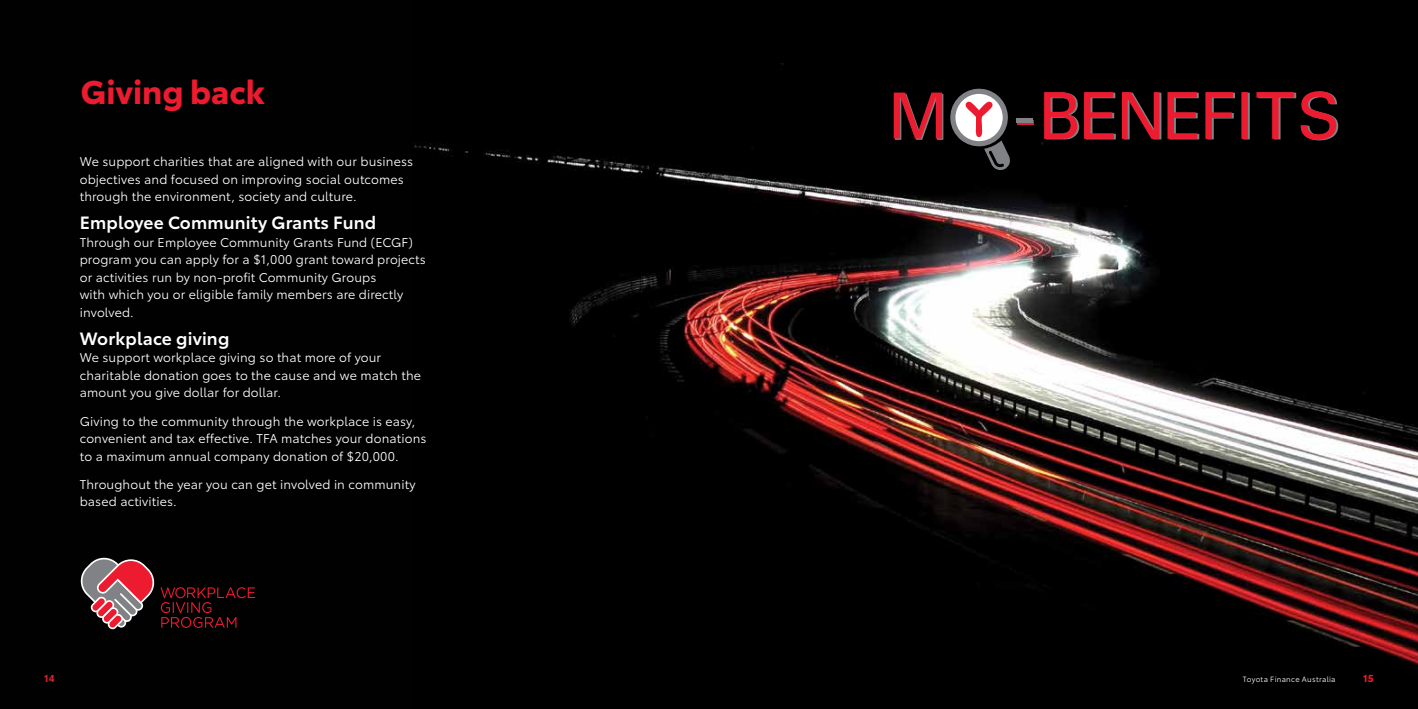
<style>
.page{position:relative;width:1418px;height:709px;background:#fff}
.page>*{position:absolute;margin:0;border:0;box-sizing:border-box;transform-origin:0 0}
.t1{font:700 32.5px "Toyota Type";color:#ed1b2f}
.t2{font:600 17.5px "Toyota Type";letter-spacing:.01em;color:#fff}
.t3{font:12.5px/17.5px "Toyota Type";letter-spacing:.01em;color:#fff}
.t4{font:700 10px "Toyota Type";color:#d2232a}
.t5{font:700 10px "Toyota Type";color:#ed1b2f}
.t6{font:7.5px "Toyota Type";letter-spacing:.035em;color:#fff}
</style>
<div class="page">
<div style="left:0;top:0;width:1417px;height:709px;background:#010101"></div>
<img style="left:414px;top:63px;width:1003px;height:602px">
<svg style="left:81px;top:558px;width:174px;height:71px"></svg>
<svg style="left:893px;top:93px;width:50px;height:47px"></svg>
<svg style="left:949px;top:88px;width:61px;height:82px"></svg>
<svg style="left:1017px;top:120px;width:16px;height:4px"></svg>
<div style="left:1016px;top:118px;width:16px;height:5px;background:#808285"></div>
<svg style="left:1044px;top:91px;width:294px;height:49px"></svg>
<h1 class="t1" style="left:81px;top:67px;width:185px">Giving back</h1>
<p class="t3" style="left:80px;top:152px;width:335px">We support charities that are aligned with our business objectives and focused on improving social outcomes through the environment, society and culture.</p>
<h2 class="t2" style="left:80px;top:209px;width:298px">Employee Community Grants Fund</h2>
<p class="t3" style="left:80px;top:232px;width:347px">Through our Employee Community Grants Fund (ECGF) program you can apply for a $1,000 grant toward projects or activities run by non-profit Community Groups<br>with which you or eligible family members are directly involved.</p>
<h2 class="t2" style="left:80px;top:325px;width:151px">Workplace giving</h2>
<p class="t3" style="left:80px;top:348px;width:343px">We support workplace giving so that more of your charitable donation goes to the cause and we match the amount you give dollar for dollar.</p>
<p class="t3" style="left:80px;top:411px;width:348px">Giving to the community through the workplace is easy, convenient and tax effective. TFA matches your donations to a maximum annual company donation of $20,000.</p>
<p class="t3" style="left:80px;top:474px;width:337px">Throughout the year you can get involved in community based activities.</p>
<p class="t4" style="left:44px;top:671px;width:12px">14</p>
<p class="t6" style="left:1242px;top:674px;width:94px">Toyota Finance Australia</p>
<p class="t5" style="left:1362px;top:671px;width:12px">15</p>
</div>
